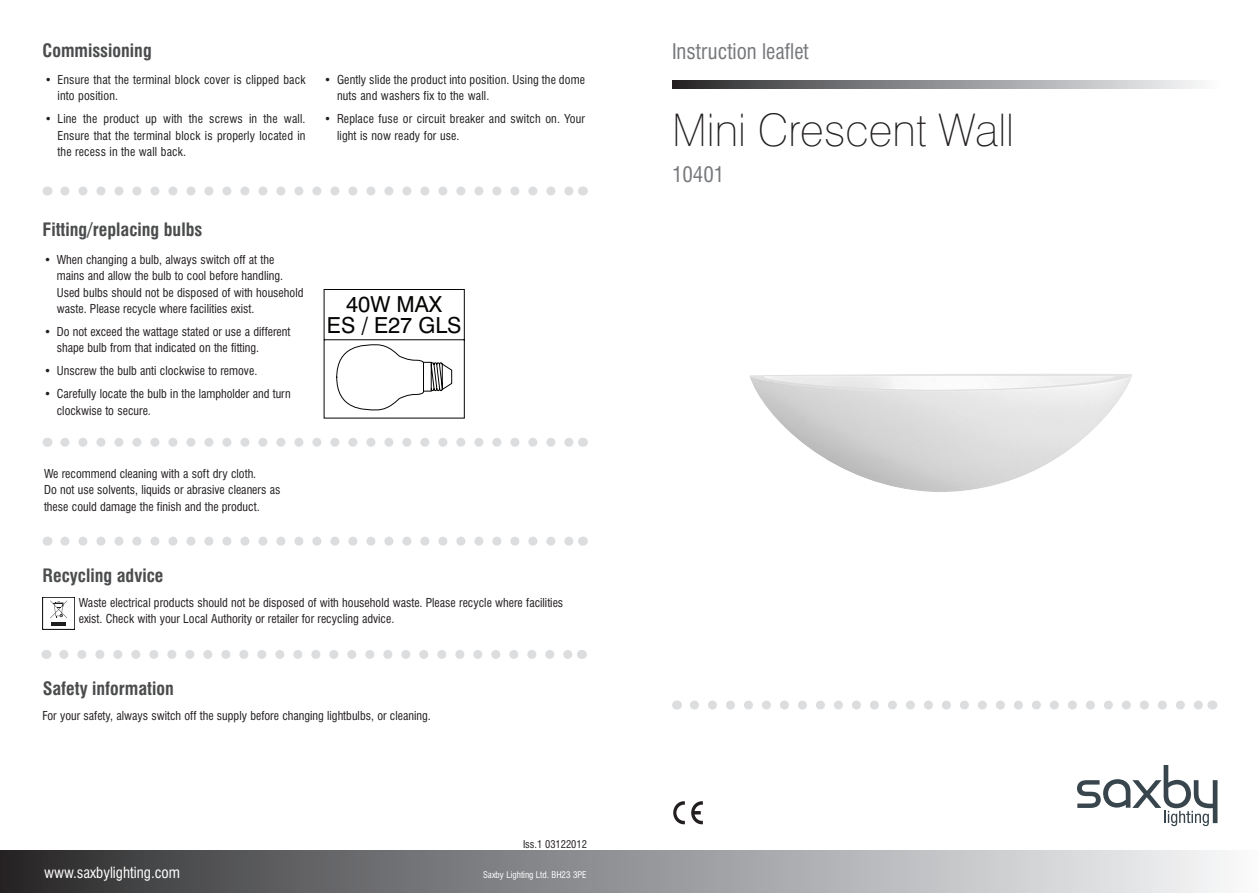
<style>
.page{position:relative;width:1259px;height:893px;background:#fff}
.page>*{position:absolute;margin:0;border:0;box-sizing:border-box;transform-origin:0 0}
.t1{font:100 45px "Swiss 721 BT";color:#231f20}
.t2{font:22.05px/20.4px "Swiss 721";color:#040503;text-align:center}
.t3{font:condensed 21px "Swiss 721 BT";color:#76787b}
.t4{font:700 condensed 18px "Swiss 721 BT";color:#4b4c4d}
.t5{font:condensed 15px "Swiss 721 BT";color:#fff}
.t6{font:condensed 12px/16.5px "Swiss 721 BT";color:#231f20}
.t7{font:condensed 10.5px "Swiss 721 BT";color:#231f20}
.t8{font:condensed 9px "Swiss 721 BT";color:#fff}
</style>
<div class="page">
<svg style="left:673px;top:801px;width:12px;height:23px"></svg>
<svg style="left:691px;top:801px;width:12px;height:23px"></svg>
<svg style="left:672px;top:80px;width:527px;height:9px;background:#8e8f91"></svg>
<div style="left:0;top:850px;width:1259px;height:43px;background:linear-gradient(to right,#2d2d2f,#f9fbfd)"></div>
<svg style="left:1077px;top:765px;width:140px;height:61px"></svg>
<svg style="left:694px;top:700px;width:509px;height:9px"></svg>
<svg style="left:50px;top:601px;width:17px;height:17px"></svg>
<hr style="left:51px;top:623px;width:15px;height:3px;background:#201d1e">
<div style="left:43px;top:597px;width:32px;height:32px;border:1px solid #040503"></div>
<svg style="left:65px;top:186px;width:508px;height:9px"></svg>
<svg style="left:65px;top:438px;width:508px;height:9px"></svg>
<svg style="left:64px;top:650px;width:508px;height:9px"></svg>
<svg style="left:65px;top:537px;width:508px;height:9px"></svg>
<img style="left:750px;top:374px;width:382px;height:118px">
<svg style="left:324px;top:289px;width:141px;height:129px"></svg>
<p class="t4" style="left:43px;top:40px;width:111px">Commissioning</p>
<p class="t3" style="left:672px;top:39px;width:138px">Instruction leaflet</p>
<p class="t6" style="left:58px;top:71px;width:249px;text-indent:-13px">• Ensure that the terminal block cover is clipped back into position.</p>
<p class="t6" style="left:58px;top:111px;width:249px;text-align:justify;text-indent:-13px">• Line the product up with the screws in the wall.<br>Ensure that the terminal block is properly located in the recess in the wall back.</p>
<p class="t6" style="left:337px;top:71px;width:249px;text-indent:-13px">• Gently slide the product into position. Using the dome nuts and washers fix to the wall.</p>
<p class="t6" style="left:337px;top:111px;width:249px;text-indent:-13px">• Replace fuse or circuit breaker and switch on. Your light is now ready for use.</p>
<p class="t4" style="left:43px;top:219px;width:161px">Fitting/replacing bulbs</p>
<p class="t6" style="left:57px;top:251px;width:248px;text-indent:-13px">• When changing a bulb, always switch off at the mains and allow the bulb to cool before handling.<br>Used bulbs should not be disposed of with household waste. Please recycle where facilities exist.</p>
<p class="t6" style="left:57px;top:323px;width:235px;text-indent:-13px">• Do not exceed the wattage stated or use a different shape bulb from that indicated on the fitting.</p>
<p class="t6" style="left:44px;top:363px;width:215px">• Unscrew the bulb anti clockwise to remove.</p>
<p class="t6" style="left:57px;top:386px;width:235px;text-indent:-13px">• Carefully locate the bulb in the lampholder and turn clockwise to secure.</p>
<p class="t6" style="left:44px;top:465px;width:214px">We recommend cleaning with a soft dry cloth.</p>
<p class="t6" style="left:44px;top:481px;width:238px">Do not use solvents, liquids or abrasive cleaners as these could damage the finish and the product.</p>
<p class="t4" style="left:43px;top:564px;width:122px">Recycling advice</p>
<p class="t2" style="left:327px;top:294px;width:136px">40W MAX<br>ES / E27 GLS</p>
<p class="t6" style="left:79px;top:594px;width:486px">Waste electrical products should not be disposed of with household waste. Please recycle where facilities exist. Check with your Local Authority or retailer for recycling advice.</p>
<p class="t4" style="left:43px;top:677px;width:133px">Safety information</p>
<p class="t6" style="left:43px;top:707px;width:390px">For your safety, always switch off the supply before changing lightbulbs, or cleaning.</p>
<p class="t5" style="left:44px;top:864px;width:138px">www.saxbylighting.com</p>
<p class="t7" style="left:523px;top:838px;width:65px">Iss.1 03122012</p>
<p class="t8" style="left:483px;top:869px;width:105px">Saxby Lighting Ltd. BH23 3PE</p>
<p class="t1" style="left:672px;top:103px;width:343px">Mini Crescent Wall</p>
<p class="t3" style="left:672px;top:162px;width:54px">10401</p>
</div>
